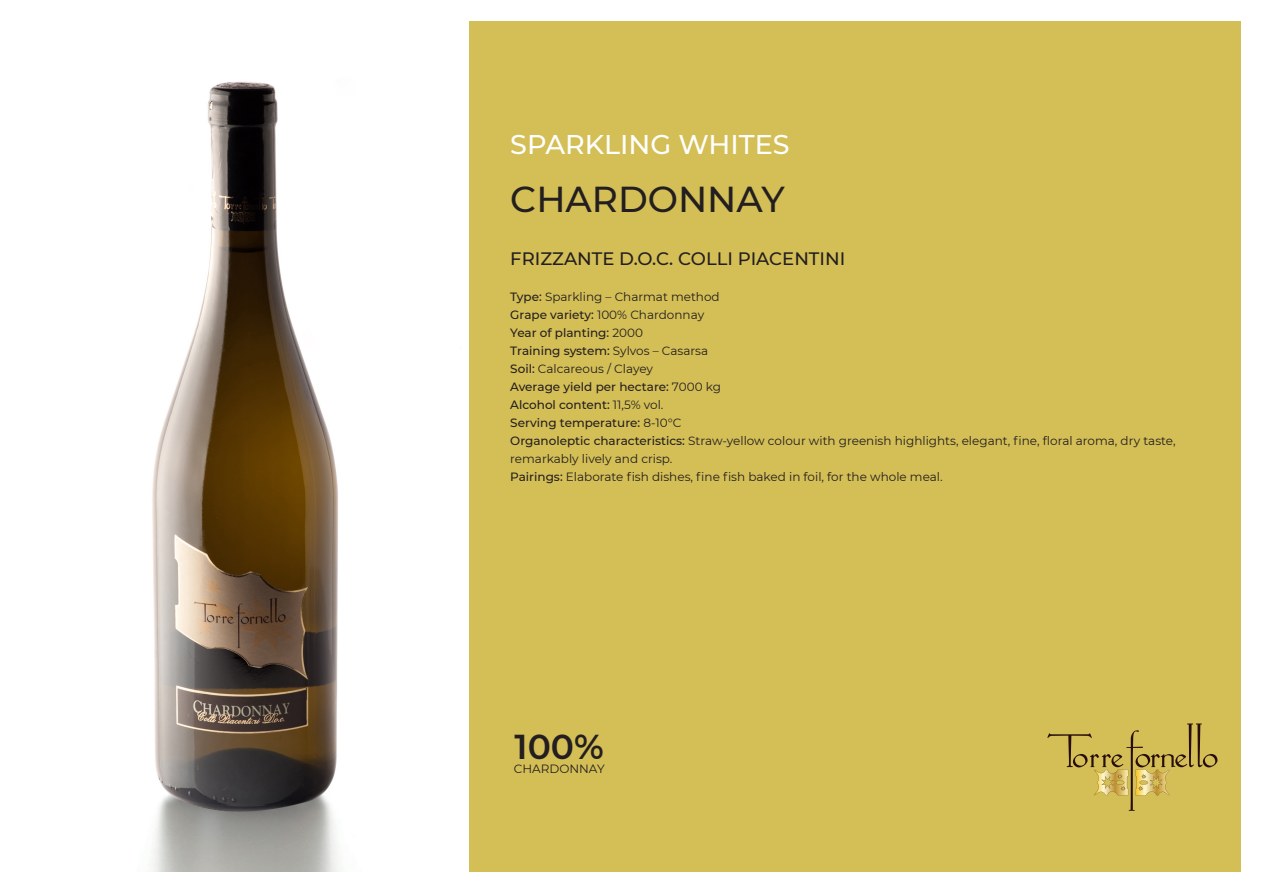
<style>
.page{position:relative;width:1263px;height:893px;background:#fff}
.page>*{position:absolute;margin:0;border:0;box-sizing:border-box;transform-origin:0 0}
.t1{font:500 36px "Montserrat";color:#231f20}
.t2{font:600 34.5px "Montserrat";color:#231f20}
.t3{font:500 27px "Montserrat";color:#fff}
.t4{font:500 18px "Montserrat";color:#231f20}
.t5{font:12px/18px "Montserrat";color:#231f20}
.s1{font-weight:500}
</style>
<div class="page">
<div style="left:468px;top:21px;width:772px;height:851px;background:#d4be56"></div>
<svg style="left:1047px;top:723px;width:170px;height:88px"></svg>
<img style="left:151px;top:21px;width:318px;height:851px">
<h3 class="t3" style="left:510px;top:128px;width:281px">SPARKLING WHITES</h3>
<h1 class="t1" style="left:510px;top:177px;width:276px">CHARDONNAY</h1>
<h3 class="t4" style="left:510px;top:248px;width:336px">FRIZZANTE D.O.C. COLLI PIACENTINI</h3>
<p class="t5" style="left:510px;top:288px;width:667px"><span class="s1">Type:</span> Sparkling – Charmat method<br><span class="s1">Grape variety:</span> 100% Chardonnay<br><span class="s1">Year of planting:</span> 2000<br><span class="s1">Training system:</span> Sylvos – Casarsa<br><span class="s1">Soil:</span> Calcareous / Clayey<br><span class="s1">Average yield per hectare:</span> 7000 kg<br><span class="s1">Alcohol content:</span> 11,5% vol.<br><span class="s1">Serving temperature:</span> 8-10°C<br><span class="s1">Organoleptic characteristics:</span> Straw-yellow colour with greenish highlights, elegant, fine, floral aroma, dry taste, remarkably lively and crisp.<br><span class="s1">Pairings:</span> Elaborate fish dishes, fine fish baked in foil, for the whole meal.</p>
<h2 class="t2" style="left:515px;top:726px;width:91px">100%</h2>
<p class="t5" style="left:514px;top:759px;width:92px">CHARDONNAY</p>
</div>
